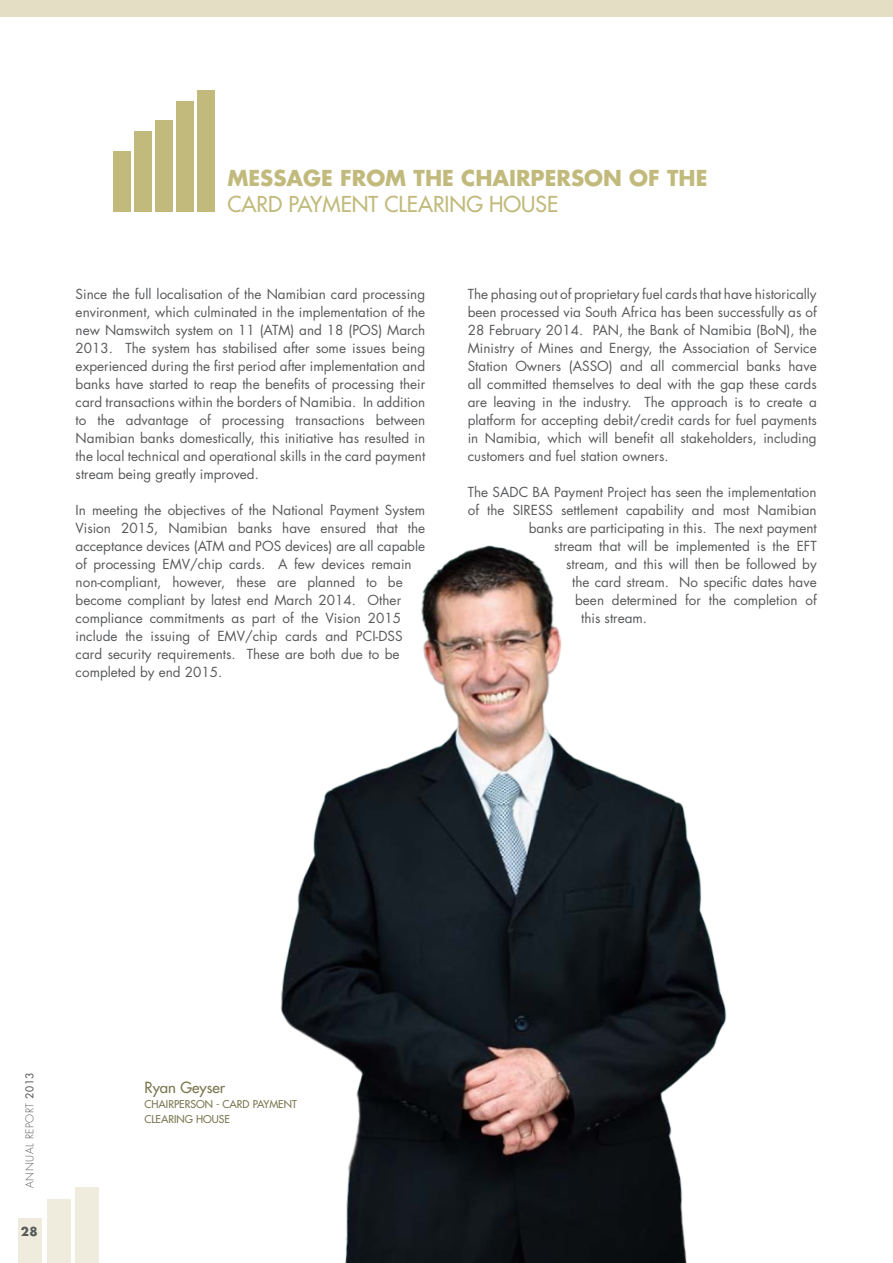
<style>
.page{position:relative;width:893px;height:1263px;background:#fff}
.page>*{position:absolute;margin:0;border:0;box-sizing:border-box;transform-origin:0 0}
.t1{font:700 21.3px "Futura";color:#c1ba7c}
.t2{font:21.3px "Futura";color:#c1ba7c}
.t3{font:15px "Futura";color:#7a7750}
.t4{font:13.5px/18px "Futura";color:#58595b;text-align:justify}
.t5{font:700 12px "Futura";color:#58595b}
.t6{font:10.5px "Futura";color:#7a7750}
.t7{font:300 10.5px "Futura";letter-spacing:.05em;color:#58595b}
.s1{font-weight:400}
</style>
<div class="page">
<div style="left:113px;top:151px;width:17px;height:61px;background:#c1ba7c"></div>
<div style="left:135px;top:131px;width:17px;height:81px;background:#c1ba7c"></div>
<div style="left:156px;top:120px;width:17px;height:92px;background:#c1ba7c"></div>
<div style="left:177px;top:102px;width:17px;height:110px;background:#c1ba7c"></div>
<div style="left:198px;top:90px;width:17px;height:122px;background:#c1ba7c"></div>
<img style="left:280px;top:545px;width:447px;height:718px">
<div style="left:0;top:0;width:893px;height:17px;background:#e3dec4"></div>
<div style="left:18px;top:1218px;width:24px;height:45px;background:#efecde"></div>
<div style="left:47px;top:1199px;width:24px;height:64px;background:#efecde"></div>
<div style="left:76px;top:1188px;width:23px;height:75px;background:#efecde"></div>
<h1 class="t1" style="left:227px;top:163px;width:36px">MESSAGE</h1>
<h1 class="t1" style="left:340px;top:163px;width:18px">FROM</h1>
<h1 class="t1" style="left:414px;top:163px;width:14px">THE</h1>
<h1 class="t1" style="left:461px;top:163px;width:16px">CHAIRPERSON</h1>
<h1 class="t1" style="left:629px;top:163px;width:52px">OF THE</h1>
<h1 class="t2" style="left:227px;top:190px;width:29px">CARD</h1>
<h1 class="t2" style="left:289px;top:190px;width:24px">PAYMENT</h1>
<h1 class="t2" style="left:385px;top:190px;width:27px">CLEARING</h1>
<h1 class="t2" style="left:489px;top:190px;width:29px">HOUSE</h1>
<p class="t4" style="left:76px;top:285px;width:351px">Since the full localisation of the Namibian card processing environment, which culminated in the implementation of the new Namswitch system on 11 (ATM) and 18 (POS) March 2013. The system has stabilised after some issues being experienced during the first period after implementation and banks have started to reap the benefits of processing their card transactions within the borders of Namibia. In addition to the advantage of processing transactions between Namibian banks domestically, this initiative has resulted in the local technical and operational skills in the card payment stream being greatly improved.</p>
<p class="t4" style="left:76px;top:501px;width:351px;text-align:left">In meeting the objectives of the National Payment System Vision 2015, Namibian banks have ensured that the acceptance devices (ATM and POS devices) are all capable of processing EMV/chip cards. A few devices remain non-compliant, however, these are planned to be become compliant by latest end March 2014. Other compliance commitments as part of the Vision 2015 include the issuing of EMV/chip cards and PCI-DSS card security requirements. These are both due to be completed by end 2015.</p>
<p class="t4" style="left:468px;top:285px;width:351px">The phasing out of proprietary fuel cards that have historically been processed via South Africa has been successfully as of 28 February 2014. PAN, the Bank of Namibia (BoN), the Ministry of Mines and Energy, the Association of Service Station Owners (ASSO) and all commercial banks have all committed themselves to deal with the gap these cards are leaving in the industry. The approach is to create a platform for accepting debit/credit cards for fuel payments in Namibia, which will benefit all stakeholders, including customers and fuel station owners.</p>
<p class="t4" style="left:468px;top:483px;width:350px">The SADC BA Payment Project has seen the implementation</p>
<p class="t4" style="left:468px;top:501px;width:350px">of the SIRESS settlement capability and most Namibian</p>
<p class="t4" style="left:529px;top:519px;width:290px">banks are participating in this. The next payment</p>
<p class="t4" style="left:554px;top:537px;width:264px">stream that will be implemented is the EFT</p>
<p class="t4" style="left:566px;top:555px;width:252px">stream, and this will then be followed by</p>
<p class="t4" style="left:572px;top:572px;width:246px">the card stream. No specific dates have</p>
<p class="t4" style="left:575px;top:590px;width:243px">been determined for the completion of</p>
<p class="t4" style="left:581px;top:608px;width:67px">this stream.</p>
<p class="t7" style="left:23px;top:1188px;width:117px;rotate:-90deg">ANNUAL REPORT <span class="s1">2013</span></p>
<p class="t5" style="left:21px;top:1223px;width:19px">28</p>
<p class="t3" style="left:145px;top:1078px;width:82px">RYAN GEYSER</p>
<p class="t6" style="left:145px;top:1097px;width:22px">CHAIRPERSON</p>
<p class="t6" style="left:216px;top:1097px;width:22px">- CARD</p>
<p class="t6" style="left:253px;top:1097px;width:8px">PAYMENT</p>
<p class="t6" style="left:145px;top:1112px;width:7px">CLEARING</p>
<p class="t6" style="left:196px;top:1112px;width:8px">HOUSE</p>
</div>
